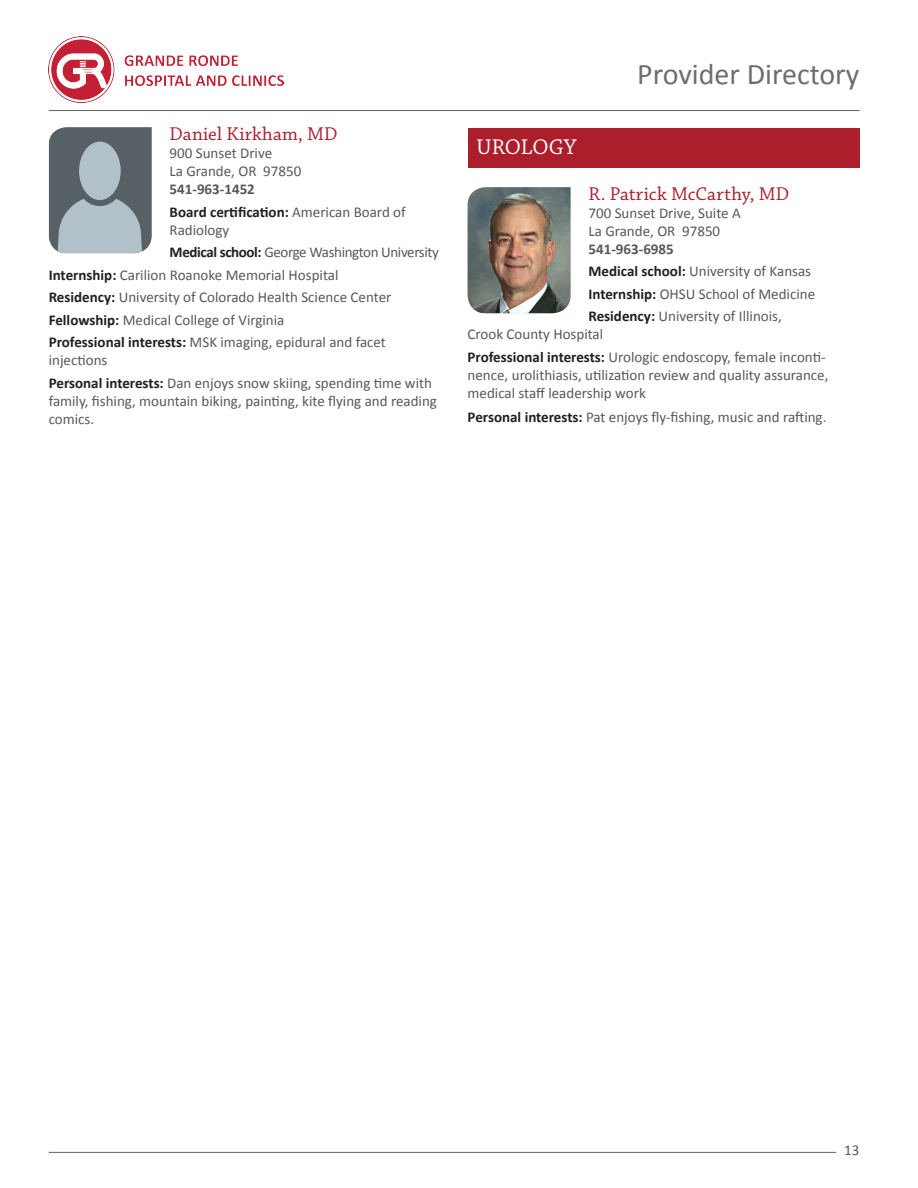
<style>
.page{position:relative;width:918px;height:1188px;background:#fff}
.page>*{position:absolute;margin:0;border:0;box-sizing:border-box;transform-origin:0 0}
.t1{font:30px "Calibri";color:#6c6d70}
.t2{font:22.5px "Chaparral Pro";color:#fff}
.t3{font:19.5px "Chaparral Pro";letter-spacing:.01em;color:#ac1e2c}
.t4{font:15px/22.5px "Calibri";color:#57585a}
.t5{font:700 15px/22.5px "Calibri";color:#231f20}
.t6{font:15px "Calibri";letter-spacing:-.025em;color:#57585a}
.s1{color:#57585a}
.s2{font-weight:400;color:#57585a}
.s3{font-weight:700;color:#231f20}
.s4{font-weight:700}
</style>
<div class="page">
<img style="left:49px;top:36px;width:234px;height:66px">
<hr style="left:49px;top:1152px;width:787px;height:1px;background:#636366">
<hr style="left:49px;top:110px;width:811px;height:1px;background:#636366">
<svg style="left:49px;top:127px;width:103px;height:126px;background:#7c878d"></svg>
<div style="left:76px;top:139px;width:48px;height:64px;background:#b1c0c9;border-radius:50%"></div>
<div style="left:73px;top:136px;width:54px;height:70px;border:6px solid #576065;border-radius:50%"></div>
<div style="left:468px;top:128px;width:392px;height:40px;background:#ac1e2c"></div>
<img style="left:468px;top:187px;width:103px;height:126px">
<h3 class="t3" style="left:170px;top:123px;width:170px">Daniel Kirkham, MD</h3>
<p class="t4" style="left:170px;top:144px;width:133px;line-height:18px">900 Sunset Drive<br>La Grande, OR 97850</p>
<p class="t5" style="left:170px;top:178px;width:238px"><span class="s1">541-963-1452<br></span>Board certification: <span class="s2">American Board of</span></p>
<p class="t4" style="left:170px;top:218px;width:61px">Radiology</p>
<p class="t6" style="left:170px;top:242px;width:271px"><span class="s3">Medical school:</span> George Washington University</p>
<p class="t4" style="left:49px;top:263px;width:291px"><span class="s3">Internship:</span> Carilion Roanoke Memorial Hospital</p>
<p class="t4" style="left:49px;top:286px;width:344px"><span class="s3">Residency:</span> University of Colorado Health Science Center</p>
<p class="t4" style="left:49px;top:308px;width:237px"><span class="s3">Fellowship:</span> Medical College of Virginia</p>
<p class="t4" style="left:49px;top:331px;width:339px"><span class="s3">Professional interests:</span> MSK imaging, epidural and facet</p>
<p class="t4" style="left:49px;top:349px;width:385px">injections<br><span class="s3">Personal interests:</span> Dan enjoys snow skiing, spending time with</p>
<p class="t4" style="left:49px;top:392px;width:390px;line-height:18px">family, fishing, mountain biking, painting, kite flying and reading comics.</p>
<h2 class="t2" style="left:477px;top:135px;width:101px">UROLOGY</h2>
<h1 class="t1" style="left:637px;top:53px;width:224px">Provider Directory</h1>
<h3 class="t3" style="left:589px;top:183px;width:202px">R. Patrick McCarthy, MD</h3>
<p class="t4" style="left:589px;top:203px;width:154px;line-height:18px">700 Sunset Drive, Suite A<br>La Grande, OR 97850</p>
<p class="t4" style="left:589px;top:237px;width:228px"><span class="s4">541-963-6985<br></span><span class="s3">Medical school:</span> University of Kansas<br><span class="s3">Internship:</span> OHSU School of Medicine<br><span class="s3">Residency:</span> University of Illinois,</p>
<p class="t4" style="left:468px;top:323px;width:360px">Crook County Hospital<br><span class="s3">Professional interests:</span> Urologic endoscopy, female inconti-</p>
<p class="t4" style="left:468px;top:365px;width:362px;line-height:18px">nence, urolithiasis, utilization review and quality assurance, medical staff leadership work</p>
<p class="t4" style="left:468px;top:405px;width:360px"><span class="s3">Personal interests:</span> Pat enjoys fly-fishing, music and rafting.</p>
<p class="t4" style="left:844px;top:1139px;width:17px">13</p>
</div>
